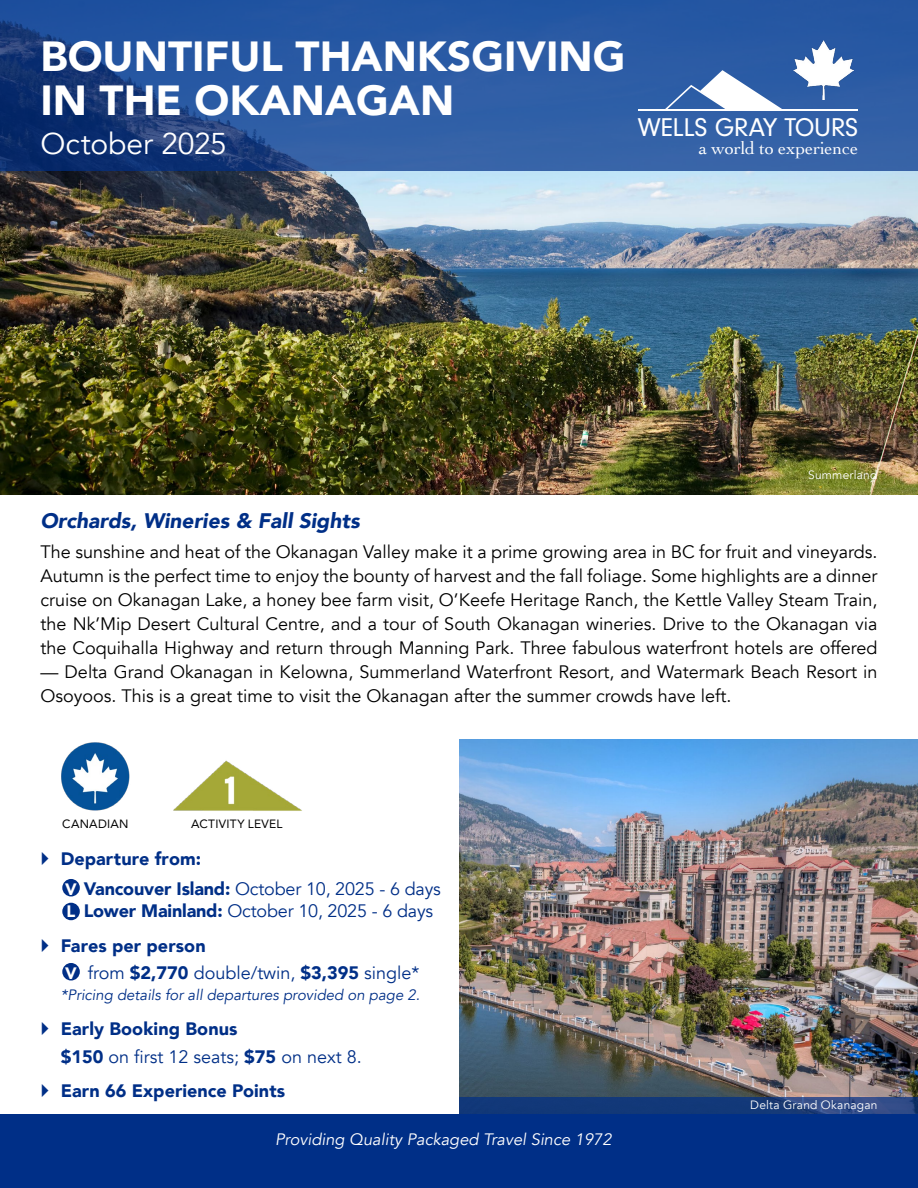
<style>
.page{position:relative;width:918px;height:1188px;background:#fff}
.page>*{position:absolute;margin:0;border:0;box-sizing:border-box;transform-origin:0 0}
.t1{font:900 42px/43.5px "Avenir";color:#fff}
.t2{font:30px "Avenir";letter-spacing:-.005em;color:#fff}
.t3{font:26.7px "Neuzeit Gro";letter-spacing:-.015em;color:#fff}
.t4{font:italic 900 21px "Avenir";color:#002f87}
.t5{font:18.15px "Cochin";letter-spacing:-.005em;color:#fff}
.t6{font:18px/24px "Avenir";color:#000;text-align:justify}
.t7{font:900 18px/29.2px "Avenir";letter-spacing:.005em;color:#002f87}
.t8{font:18px "Avenir";color:#002f87}
.t9{font:italic 16.5px "Avenir";color:#fff}
.t10{font:900 16.5px "Avenir";color:#fff}
.t11{font:italic 15px "Avenir";color:#002f87}
.t12{font:12px "Avenir";letter-spacing:.015em;color:#fff}
.t13{font:12px "Avenir";letter-spacing:.02em;color:#000}
.s1{font-size:16.5px;color:#fff}
.s2{font-weight:400}
.s3{font-weight:900}
</style>
<div class="page">
<img style="left:0;top:170px;width:918px;height:325px">
<img style="left:459px;top:739px;width:459px;height:358px">
<svg style="left:459px;top:1097px;width:459px;height:18px;background:#193c7c"></svg>
<img style="left:173px;top:760px;width:129px;height:51px">
<div style="left:62px;top:879px;width:18px;height:17px;background:#002f87;border-radius:50%"></div>
<div style="left:62px;top:903px;width:18px;height:17px;background:#002f87;border-radius:50%"></div>
<div style="left:62px;top:963px;width:18px;height:18px;background:#002f87;border-radius:50%"></div>
<svg style="left:0;top:0;width:918px;height:170px;background:#27549c"></svg>
<div style="left:0;top:1115px;width:918px;height:73px;background:#002f87"></div>
<hr style="left:638px;top:110px;width:219px;height:1px;background:#fff">
<svg style="left:663px;top:70px;width:121px;height:42px"></svg>
<img style="left:61px;top:742px;width:69px;height:69px">
<img style="left:794px;top:40px;width:59px;height:60px">
<h1 class="t1" style="left:40px;top:34px;width:586px">BOUNTIFUL THANKSGIVING<br>IN THE OKANAGAN</h1>
<h2 class="t2" style="left:40px;top:126px;width:188px">October 2025</h2>
<h3 class="t3" style="left:638px;top:112px;width:222px">WELLS GRAY TOURS</h3>
<p class="t5" style="left:699px;top:136px;width:161px">a world to experience</p>
<p class="t4" style="left:40px;top:504px;width:321px">Orchards, Wineries &amp; Fall Sights</p>
<p class="t12" style="left:808px;top:467px;width:71px">Summerland</p>
<p class="t6" style="left:40px;top:540px;width:839px">The sunshine and heat of the Okanagan Valley make it a prime growing area in BC for fruit and vineyards.<br>Autumn is the perfect time to enjoy the bounty of harvest and the fall foliage. Some highlights are a dinner cruise on Okanagan Lake, a honey bee farm visit, O’Keefe Heritage Ranch, the Kettle Valley Steam Train, the Nk’Mip Desert Cultural Centre, and a tour of South Okanagan wineries. Drive to the Okanagan via the Coquihalla Highway and return through Manning Park. Three fabulous waterfront hotels are offered</p>
<p class="t6" style="left:40px;top:660px;width:838px">— Delta Grand Okanagan in Kelowna, Summerland Waterfront Resort, and Watermark Beach Resort in<br>Osoyoos. This is a great time to visit the Okanagan after the summer crowds have left.</p>
<p class="t13" style="left:191px;top:814px;width:93px">ACTIVITY LEVEL</p>
<p class="t7" style="left:61px;top:844px;width:382px">Departure from:<br><span class="s1">V</span> Vancouver Island: <span class="s2">October 10, 2025 - 6 days</span></p>
<p class="t7" style="left:61px;top:893px;width:374px;line-height:34.5px;text-indent:23px">Lower Mainland: <span class="s2">October 10, 2025 - 6 days<br></span>Fares per person</p>
<p class="t8" style="left:88px;top:962px;width:333px">from <span class="s3">$2,770</span> double/twin, <span class="s3">$3,395</span> single*</p>
<p class="t11" style="left:61px;top:986px;width:361px">*Pricing details for all departures provided on page 2.</p>
<p class="t7" style="left:61px;top:1014px;width:302px;line-height:27.8px">Early Booking Bonus<br>$150 <span class="s2">on first 12 seats;</span> $75 <span class="s2">on next 8.</span></p>
<p class="t7" style="left:61px;top:1076px;width:226px">Earn 66 Experience Points</p>
<p class="t13" style="left:62px;top:814px;width:68px">CANADIAN</p>
<p class="t10" style="left:67px;top:897px;width:10px">L</p>
<p class="t10" style="left:65px;top:959px;width:13px">V</p>
<p class="t9" style="left:275px;top:1130px;width:338px">Providing Quality Packaged Travel Since 1972</p>
<p class="t12" style="left:750px;top:1097px;width:129px">Delta Grand Okanagan</p>
</div>
